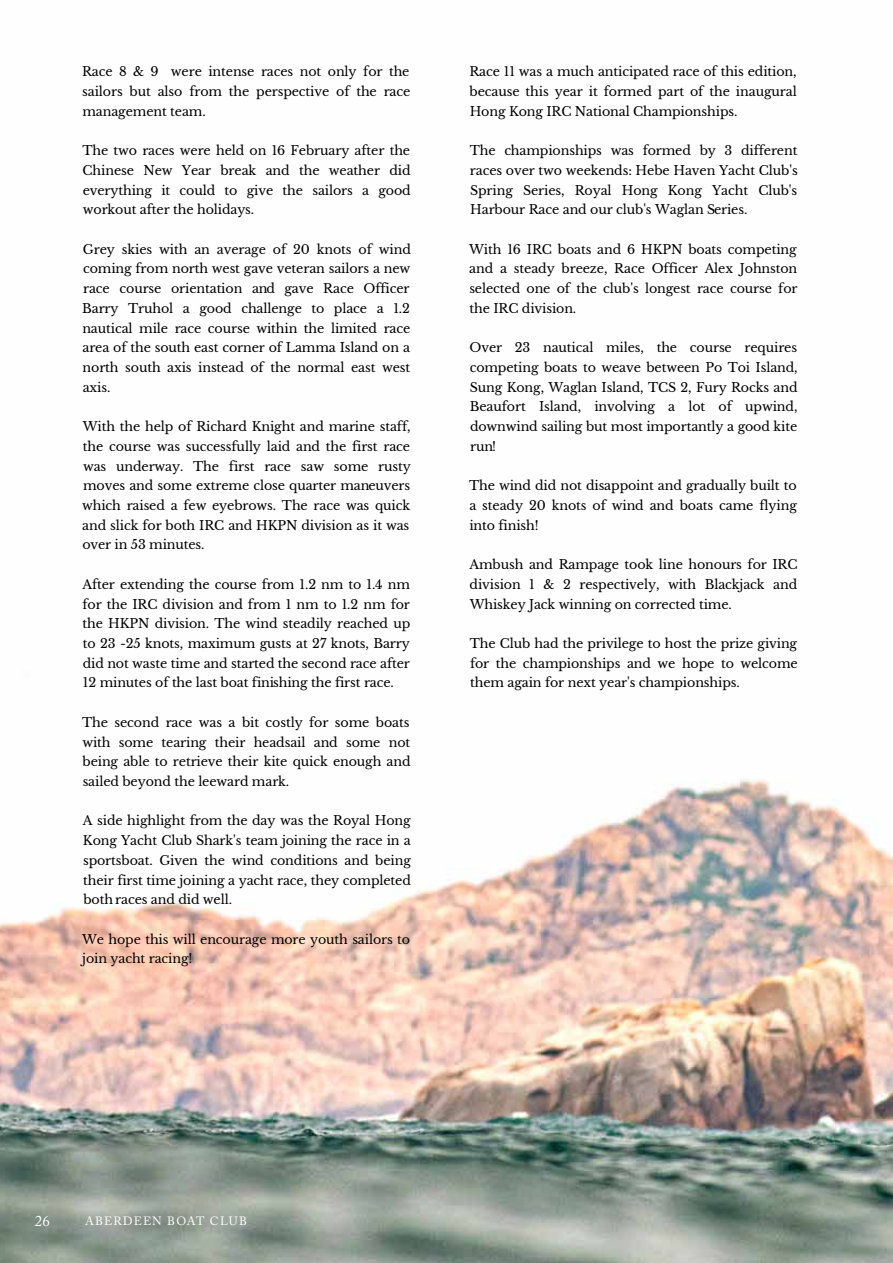
<style>
.page{position:relative;width:893px;height:1263px;background:#fff}
.page>*{position:absolute;margin:0;border:0;box-sizing:border-box;transform-origin:0 0}
.t1{font:15px "Adobe Caslon Pro";color:#fff}
.t2{font:12.6px/19.6px "Libre Baskerville";letter-spacing:-.01em;color:#000;text-align:justify}
.t3{font:12px "Adobe Caslon Pro";letter-spacing:.09em;color:#fff}
</style>
<div class="page">
<img style="left:0;top:780px;width:893px;height:483px">
<p class="t2" style="left:82px;top:62px;width:330px">Race 8 &amp; 9 were intense races not only for the sailors but also from the perspective of the race management team.</p>
<p class="t2" style="left:82px;top:141px;width:330px">The two races were held on 16 February after the Chinese New Year break and the weather did everything it could to give the sailors a good workout after the holidays.</p>
<p class="t2" style="left:82px;top:239px;width:330px">Grey skies with an average of 20 knots of wind coming from north west gave veteran sailors a new race course orientation and gave Race Officer Barry Truhol a good challenge to place a 1.2 nautical mile race course within the limited race area of the south east corner of Lamma Island on a north south axis instead of the normal east west axis.</p>
<p class="t2" style="left:82px;top:417px;width:330px;text-align:left">With the help of Richard Knight and marine staff, the course was successfully laid and the first race was underway. The first race saw some rusty moves and some extreme close quarter maneuvers which raised a few eyebrows. The race was quick and slick for both IRC and HKPN division as it was over in 53 minutes.</p>
<p class="t2" style="left:82px;top:574px;width:329px">After extending the course from 1.2 nm to 1.4 nm for the IRC division and from 1 nm to 1.2 nm for the HKPN division. The wind steadily reached up to 23 -25 knots, maximum gusts at 27 knots, Barry did not waste time and started the second race after 12 minutes of the last boat finishing the first race.</p>
<p class="t2" style="left:82px;top:712px;width:330px">The second race was a bit costly for some boats with some tearing their headsail and some not being able to retrieve their kite quick enough and sailed beyond the leeward mark.</p>
<p class="t2" style="left:83px;top:811px;width:330px">A side highlight from the day was the Royal Hong Kong Yacht Club Shark's team joining the race in a sportsboat. Given the wind conditions and being their first time joining a yacht race, they completed both races and did well.</p>
<p class="t2" style="left:82px;top:929px;width:329px">We hope this will encourage more youth sailors to join yacht racing!</p>
<p class="t2" style="left:469px;top:62px;width:329px">Race 11 was a much anticipated race of this edition, because this year it formed part of the inaugural Hong Kong IRC National Championships.</p>
<p class="t2" style="left:470px;top:141px;width:330px">The championships was formed by 3 different races over two weekends: Hebe Haven Yacht Club's Spring Series, Royal Hong Kong Yacht Club's Harbour Race and our club's Waglan Series.</p>
<p class="t2" style="left:469px;top:239px;width:330px">With 16 IRC boats and 6 HKPN boats competing and a steady breeze, Race Officer Alex Johnston selected one of the club's longest race course for the IRC division.</p>
<p class="t2" style="left:470px;top:338px;width:330px">Over 23 nautical miles, the course requires competing boats to weave between Po Toi Island, Sung Kong, Waglan Island, TCS 2, Fury Rocks and Beaufort Island, involving a lot of upwind, downwind sailing but most importantly a good kite run!</p>
<p class="t2" style="left:469px;top:476px;width:329px">The wind did not disappoint and gradually built to a steady 20 knots of wind and boats came flying into finish!</p>
<p class="t2" style="left:469px;top:555px;width:330px">Ambush and Rampage took line honours for IRC division 1 &amp; 2 respectively, with Blackjack and Whiskey Jack winning on corrected time.</p>
<p class="t2" style="left:470px;top:634px;width:329px">The Club had the privilege to host the prize giving for the championships and we hope to welcome them again for next year's championships.</p>
<p class="t1" style="left:35px;top:1212px;width:17px">26</p>
<p class="t3" style="left:85px;top:1214px;width:163px">ABERDEEN BOAT CLUB</p>
</div>
